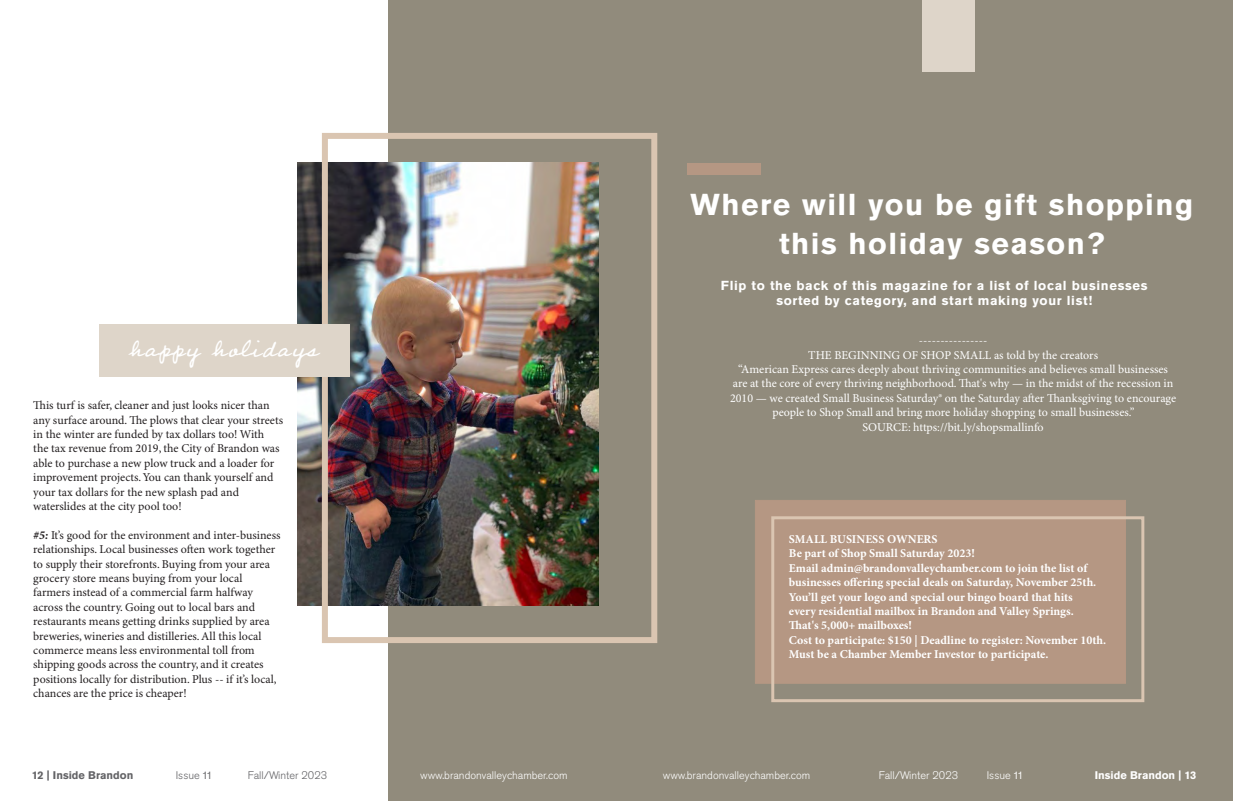
<style>
.page{position:relative;width:1233px;height:801px;background:#fff}
.page>*{position:absolute;margin:0;border:0;box-sizing:border-box;transform-origin:0 0}
.t1{font:700 30px/39px "Akzidenz Grotesk Pro";letter-spacing:.05em;color:#fff;text-align:center}
.t2{font:29.1px "Professor";letter-spacing:.05em;color:#fff}
.t3{font:700 13px/15.6px "Akzidenz Grotesk Pro";letter-spacing:.05em;color:#fff;text-align:center}
.t4{font:12px/14.4px "Minion Pro";color:#231f20}
.t5{font:12px/14.4px "Minion Pro";color:#fff;text-align:center}
.t6{font:700 12px/14.4px "Minion Pro";color:#fff}
.t7{font:300 11px "Akzidenz Grotesk Pro";color:#fff}
.t8{font:300 11px "Akzidenz Grotesk Pro";color:#636366}
.t9{font:700 11px "Akzidenz Grotesk Pro";color:#636366}
.t10{font:700 11px "Akzidenz Grotesk Pro";color:#fff}
.s1{font-weight:700;font-style:italic}
.s2{font-size:14px}
</style>
<div class="page">
<div style="left:389px;top:0;width:844px;height:801px;background:#918b7c"></div>
<img style="left:298px;top:163px;width:300px;height:443px">
<div style="left:322px;top:133px;width:335px;height:510px;border:6px solid #dac5b1"></div>
<div style="left:99px;top:325px;width:250px;height:52px;background:#ded5c9"></div>
<div style="left:922px;top:0;width:53px;height:71px;background:#ded5c9"></div>
<div style="left:687px;top:163px;width:74px;height:11px;background:#b59783"></div>
<div style="left:755px;top:500px;width:371px;height:184px;background:#b59783"></div>
<div style="left:771px;top:516px;width:373px;height:186px;border:3px solid #dac5b1"></div>
<p class="t1" style="left:691px;top:185px;width:504px">Where will you be gift shopping this holiday season?</p>
<p class="t2" style="left:130px;top:329px;width:190px">happy holidays</p>
<p class="t4" style="left:33px;top:399px;width:251px">This turf is safer, cleaner and just looks nicer than any surface around. The plows that clear your streets in the winter are funded by tax dollars too! With<br>the tax revenue from 2019, the City of Brandon was able to purchase a new plow truck and a loader for improvement projects. You can thank yourself and your tax dollars for the new splash pad and waterslides at the city pool too!</p>
<p class="t4" style="left:33px;top:528px;width:249px"><span class="s1">#5:</span> It’s good for the environment and inter-business relationships. Local businesses often work together to supply their storefronts. Buying from your area grocery store means buying from your local farmers instead of a commercial farm halfway across the country. Going out to local bars and restaurants means getting drinks supplied by area breweries, wineries and distilleries. All this local commerce means less environmental toll from shipping goods across the country, and it creates positions locally for distribution. Plus -- if it’s local, chances are the price is cheaper!</p>
<p class="t3" style="left:721px;top:277px;width:428px">Flip to the back of this magazine for a list of local businesses sorted by category, and start making your list!</p>
<p class="t5" style="left:919px;top:334px;width:70px">----------------</p>
<p class="t5" style="left:808px;top:348px;width:291px">THE BEGINNING OF SHOP SMALL as told by the creators</p>
<p class="t5" style="left:730px;top:362px;width:448px">“American Express cares deeply about thriving communities and believes small businesses are at the core of every thriving neighborhood. That's why — in the midst of the recession in 2010 — we created Small Business Saturday® on the Saturday after Thanksgiving to encourage people to Shop Small and bring more holiday shopping to small businesses.”</p>
<p class="t5" style="left:863px;top:420px;width:183px">SOURCE: https://bit.ly/shopsmallinfo</p>
<p class="t6" style="left:789px;top:532px;width:150px">SMALL BUSINESS OWNERS</p>
<p class="t6" style="left:789px;top:546px;width:187px">Be part of Shop Small Saturday 2023!</p>
<p class="t6" style="left:789px;top:561px;width:309px">Email admin@brandonvalleychamber.com to join the list of businesses offering special deals on Saturday, November 25th.<br>You’ll get your logo and special our bingo board that hits every residential mailbox in Brandon and Valley Springs.<br>That's 5,000+ mailboxes!</p>
<p class="t6" style="left:789px;top:633px;width:319px">Cost to participate: $150 | Deadline to register: November 10th.<br>Must be a Chamber Member Investor to participate.</p>
<p class="t9" style="left:32px;top:768px;width:103px">12 | Inside Brandon</p>
<p class="t8" style="left:176px;top:768px;width:37px">Issue <span class="s2">11</span></p>
<p class="t8" style="left:248px;top:768px;width:81px">Fall/Winter 2023</p>
<p class="t7" style="left:420px;top:768px;width:149px">www.brandonvalleychamber.com</p>
<p class="t7" style="left:663px;top:768px;width:149px">www.brandonvalleychamber.com</p>
<p class="t7" style="left:879px;top:768px;width:81px">Fall/Winter 2023</p>
<p class="t7" style="left:987px;top:768px;width:37px">Issue <span class="s2">11</span></p>
<p class="t10" style="left:1095px;top:768px;width:103px">Inside Brandon | 13</p>
</div>
